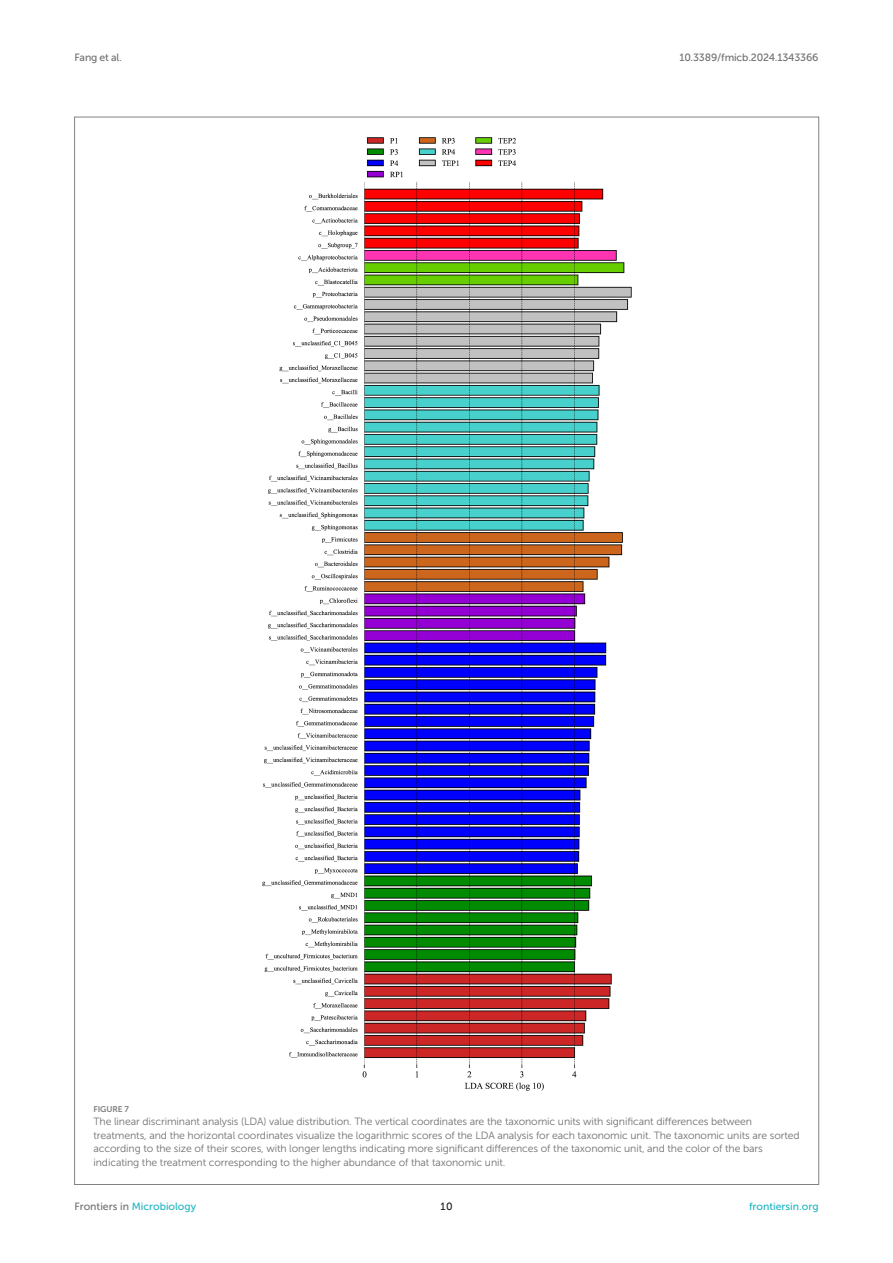
<style>
.page{position:relative;width:893px;height:1263px;background:#fff}
.page>*{position:absolute;margin:0;border:0;box-sizing:border-box;transform-origin:0 0}
.FIG_LEG{font:10.5px/13.5px "Museo Sans 300";letter-spacing:-.01em;color:#706f70}
.t1{font:10.5px "Museo Sans 500";color:#1db5c3}
.t2{font:10.5px "Museo Sans 500";letter-spacing:-.015em;color:#706f70}
.t3{font:10.5px "Museo Sans 500";color:#1b1c1b}
.FIG_HD{font:8.25px "Museo Sans 700";letter-spacing:-.01em;color:#7e7f7f}
.s1{color:#706f70}
</style>
<div class="page">
<img style="left:262px;top:137px;width:370px;height:954px">
<p class="t2" style="left:74px;top:51px;width:49px">Fang et al.</p>
<p class="t2" style="left:679px;top:51px;width:141px">10.3389/fmicb.2024.1343366</p>
<p class="FIG_HD" style="left:94px;top:1104px;width:37px">FIGURE 7</p>
<p class="FIG_LEG" style="left:94px;top:1115px;width:708px">The linear discriminant analysis (LDA) value distribution. The vertical coordinates are the taxonomic units with significant differences between treatments, and the horizontal coordinates visualize the logarithmic scores of the LDA analysis for each taxonomic unit. The taxonomic units are sorted according to the size of their scores, with longer lengths indicating more significant differences of the taxonomic unit, and the color of the bars indicating the treatment corresponding to the higher abundance of that taxonomic unit.</p>
<p class="t1" style="left:74px;top:1200px;width:123px"><span class="s1">Frontiers in</span> Microbiology</p>
<p class="t3" style="left:440px;top:1200px;width:14px">10</p>
<p class="t1" style="left:749px;top:1200px;width:71px">frontiersin.org</p>
</div>
